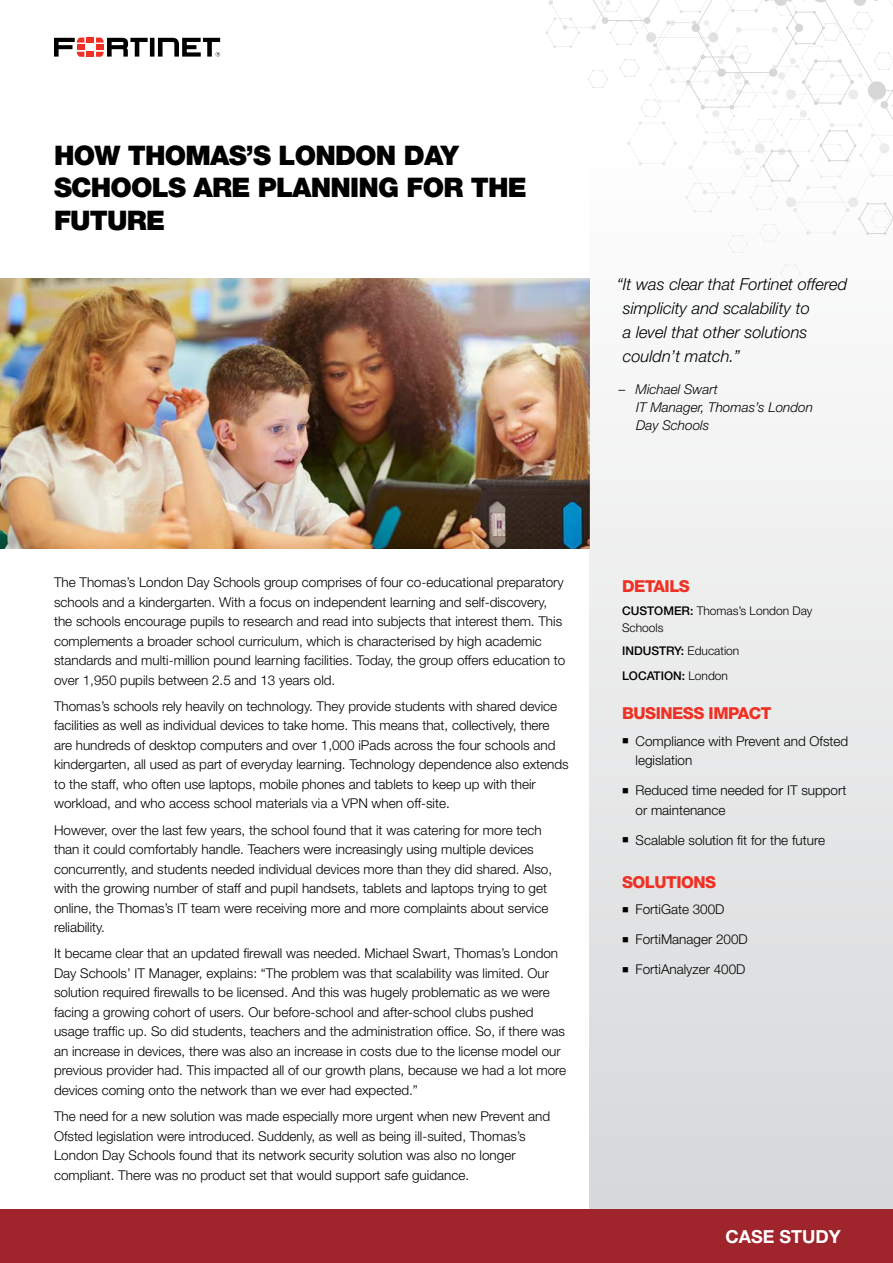
<style>
.page{position:relative;width:893px;height:1263px;background:#fff}
.page>*{position:absolute;margin:0;border:0;box-sizing:border-box;transform-origin:0 0}
.t1{font:900 27px/32.4px "Helvetica Neue LT Pro";letter-spacing:-.03em;color:#000}
.t2{font:700 18px "Helvetica Neue LT Pro";color:#fff}
.t3{font:italic 300 16.5px/24px "Helvetica Neue LT Pro";color:#000}
.t4{font:800 16.5px "Helvetica Neue LT Pro";letter-spacing:-.03em;color:#ee3124}
.t5{font:300 13.5px/19.5px "Helvetica Neue LT Pro";color:#000}
.t6{font:italic 300 13.5px/18px "Helvetica Neue LT Pro";color:#000}
.t7{font:300 12px/16.5px "Helvetica Neue LT Pro";color:#000}
.t8{font:500 12px/24.8px "Helvetica Neue LT Pro";color:#000}
.s1{font-weight:500}
.s2{font-weight:300}
</style>
<div class="page">
<div style="left:0;top:1209px;width:893px;height:54px;background:#a0242b"></div>
<div style="left:86px;top:38px;width:8px;height:5px;background:#ee3124"></div>
<div style="left:86px;top:52px;width:8px;height:5px;background:#ee3124"></div>
<svg style="left:54px;top:38px;width:30px;height:19px"></svg>
<svg style="left:96px;top:38px;width:124px;height:19px"></svg>
<svg style="left:545px;top:0;width:348px;height:145px"></svg>
<img style="left:0;top:279px;width:589px;height:270px">
<div style="left:589px;top:145px;width:304px;height:1064px;background:linear-gradient(to bottom,#fefefe,#d7d8d9)"></div>
<h1 class="t1" style="left:54px;top:139px;width:474px">HOW THOMAS’S LONDON DAY<br>SCHOOLS ARE PLANNING FOR THE<br>FUTURE</h1>
<p class="t3" style="left:623px;top:272px;width:226px;text-indent:-6px">“It was clear that Fortinet offered simplicity and scalability to<br>a level that other solutions couldn’t match.”</p>
<p class="t6" style="left:636px;top:380px;width:178px;text-indent:-17px">– Michael Swart<br>IT Manager, Thomas’s London<br>Day Schools</p>
<p class="t5" style="left:54px;top:572px;width:513px">The Thomas’s London Day Schools group comprises of four co-educational preparatory schools and a kindergarten. With a focus on independent learning and self-discovery, the schools encourage pupils to research and read into subjects that interest them. This complements a broader school curriculum, which is characterised by high academic standards and multi-million pound learning facilities. Today, the group offers education to over 1,950 pupils between 2.5 and 13 years old.</p>
<p class="t5" style="left:54px;top:696px;width:516px">Thomas’s schools rely heavily on technology. They provide students with shared device facilities as well as individual devices to take home. This means that, collectively, there are hundreds of desktop computers and over 1,000 iPads across the four schools and kindergarten, all used as part of everyday learning. Technology dependence also extends to the staff, who often use laptops, mobile phones and tablets to keep up with their workload, and who access school materials via a VPN when off-site.</p>
<p class="t5" style="left:54px;top:820px;width:500px">However, over the last few years, the school found that it was catering for more tech than it could comfortably handle. Teachers were increasingly using multiple devices concurrently, and students needed individual devices more than they did shared. Also, with the growing number of staff and pupil handsets, tablets and laptops trying to get online, the Thomas’s IT team were receiving more and more complaints about service reliability.</p>
<p class="t5" style="left:54px;top:943px;width:514px">It became clear that an updated firewall was needed. Michael Swart, Thomas’s London Day Schools’ IT Manager, explains: “The problem was that scalability was limited. Our solution required firewalls to be licensed. And this was hugely problematic as we were facing a growing cohort of users. Our before-school and after-school clubs pushed usage traffic up. So did students, teachers and the administration office. So, if there was an increase in devices, there was also an increase in costs due to the license model our previous provider had. This impacted all of our growth plans, because we had a lot more devices coming onto the network than we ever had expected.”</p>
<p class="t5" style="left:54px;top:1106px;width:498px">The need for a new solution was made especially more urgent when new Prevent and Ofsted legislation were introduced. Suddenly, as well as being ill-suited, Thomas’s London Day Schools found that its network security solution was also no longer compliant. There was no product set that would support safe guidance.</p>
<p class="t4" style="left:622px;top:576px;width:69px">DETAILS</p>
<p class="t7" style="left:622px;top:602px;width:192px"><span class="s1">CUSTOMER:</span> Thomas’s London Day<br>Schools</p>
<p class="t8" style="left:622px;top:638px;width:119px">INDUSTRY: <span class="s2">Education<br></span>LOCATION: <span class="s2">London</span></p>
<p class="t4" style="left:622px;top:703px;width:151px">BUSINESS IMPACT</p>
<p class="t5" style="left:635px;top:731px;width:214px;text-indent:-14px">■ Compliance with Prevent and Ofsted legislation</p>
<p class="t5" style="left:635px;top:780px;width:212px;text-indent:-14px">■ Reduced time needed for IT support or maintenance</p>
<p class="t5" style="left:622px;top:830px;width:205px">■ Scalable solution fit for the future</p>
<p class="t4" style="left:622px;top:872px;width:96px">SOLUTIONS</p>
<p class="t5" style="left:622px;top:899px;width:104px">■ FortiGate 300D</p>
<p class="t5" style="left:622px;top:929px;width:127px">■ FortiManager 200D</p>
<p class="t5" style="left:622px;top:959px;width:125px">■ FortiAnalyzer 400D</p>
<h2 class="t2" style="left:725px;top:1225px;width:117px">CASE STUDY</h2>
</div>
